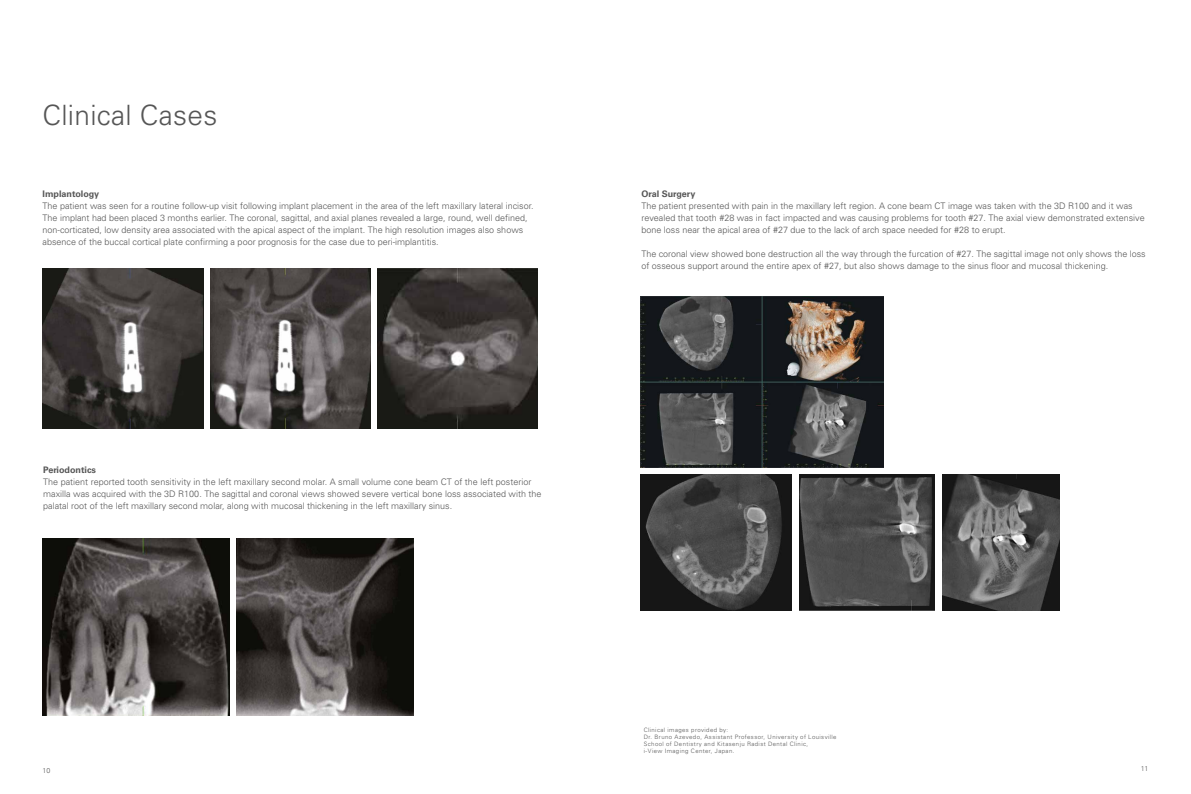
<style>
.page{position:relative;width:1191px;height:794px;background:#fff}
.page>*{position:absolute;margin:0;border:0;box-sizing:border-box;transform-origin:0 0}
.t1{font:300 28px "Univers";letter-spacing:.01em;color:#565656}
.t2{font:300 9px/12px "Univers";color:#565656}
.t3{font:700 9px "Univers LT Pro 65";color:#565656}
.t4{font:300 7px "Univers";color:#565656}
.t5{font:300 6px/7.2px "Univers";letter-spacing:.07em;color:#565656}
</style>
<div class="page">
<img style="left:641px;top:296px;width:242px;height:171px">
<img style="left:942px;top:474px;width:117px;height:137px">
<img style="left:799px;top:474px;width:135px;height:137px">
<img style="left:641px;top:474px;width:150px;height:137px">
<img style="left:378px;top:269px;width:160px;height:159px">
<img style="left:210px;top:269px;width:160px;height:159px">
<img style="left:43px;top:269px;width:160px;height:159px">
<img style="left:237px;top:538px;width:176px;height:177px">
<img style="left:43px;top:538px;width:187px;height:177px">
<h1 class="t1" style="left:43px;top:98px;width:176px">Clinical Cases</h1>
<p class="t3" style="left:43px;top:189px;width:58px">Implantology</p>
<p class="t2" style="left:43px;top:200px;width:492px">The patient was seen for a routine follow-up visit following implant placement in the area of the left maxillary lateral incisor.<br>The implant had been placed 3 months earlier. The coronal, sagittal, and axial planes revealed a large, round, well defined, non-corticated, low density area associated with the apical aspect of the implant. The high resolution images also shows absence of the buccal cortical plate confirming a poor prognosis for the case due to peri-implantitis.</p>
<p class="t3" style="left:43px;top:465px;width:54px">Periodontics</p>
<p class="t2" style="left:43px;top:476px;width:500px">The patient reported tooth sensitivity in the left maxillary second molar. A small volume cone beam CT of the left posterior maxilla was acquired with the 3D R100. The sagittal and coronal views showed severe vertical bone loss associated with the palatal root of the left maxillary second molar, along with mucosal thickening in the left maxillary sinus.</p>
<p class="t3" style="left:641px;top:189px;width:55px">Oral Surgery</p>
<p class="t2" style="left:641px;top:200px;width:505px">The patient presented with pain in the maxillary left region. A cone beam CT image was taken with the 3D R100 and it was revealed that tooth #28 was in fact impacted and was causing problems for tooth #27. The axial view demonstrated extensive bone loss near the apical area of #27 due to the lack of arch space needed for #28 to erupt.</p>
<p class="t2" style="left:641px;top:248px;width:506px">The coronal view showed bone destruction all the way through the furcation of #27. The sagittal image not only shows the loss of osseous support around the entire apex of #27, but also shows damage to the sinus floor and mucosal thickening.</p>
<p class="t5" style="left:643px;top:726px;width:194px">Clinical images provided by:<br>Dr. Bruno Azevedo, Assistant Professor, University of Louisville School of Dentistry and Kitasenju Radist Dental Clinic,<br>i-View Imaging Center, Japan.</p>
<p class="t4" style="left:43px;top:766px;width:9px">10</p>
<p class="t4" style="left:1140px;top:764px;width:9px">11</p>
</div>
